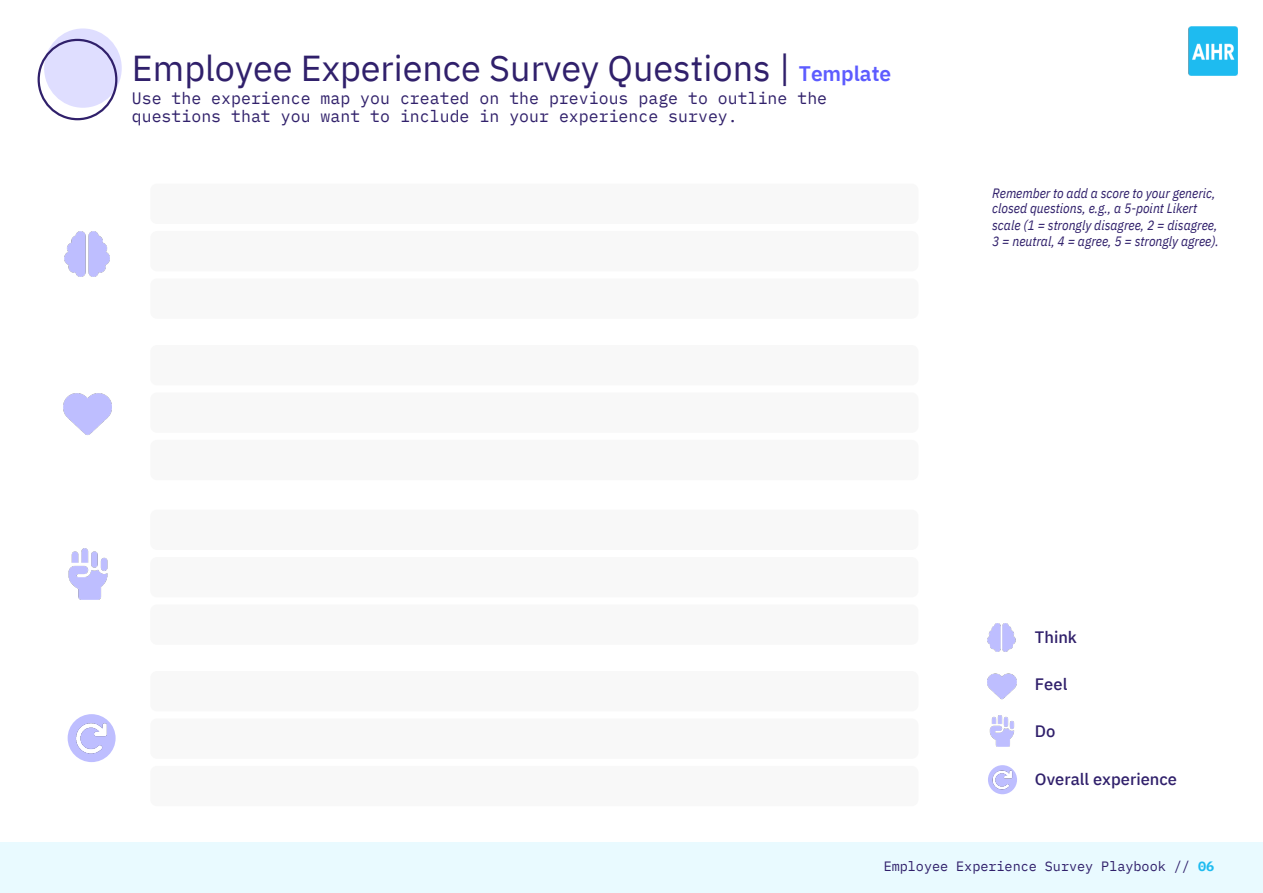
<style>
.page{position:relative;width:1263px;height:893px;background:#fff}
.page>*{position:absolute;margin:0;border:0;box-sizing:border-box;transform-origin:0 0}
.t1{font:36px "IBM Plex Sans";color:#30206b}
.t2{font:16.5px/18px "IBM Plex Mono";color:#31216b}
.t3{font:500 16.5px "IBM Plex Sans";color:#30206b}
.t4{font:italic 13.5px/15.1px "IBM Plex Sans Cond";color:#30206b}
.t5{font:13.5px "IBM Plex Mono";letter-spacing:-.005em;color:#30206b}
.s1{font-weight:600;font-size:21px;color:#5d5cff}
.s2{font-weight:700;color:#1ebbf0}
</style>
<div class="page">
<img style="left:1188px;top:26px;width:50px;height:50px">
<div style="left:0;top:842px;width:1263px;height:51px;background:#e9faff"></div>
<div style="left:44px;top:28px;width:78px;height:80px;background:#dfdeff;border-radius:50%"></div>
<div style="left:38px;top:39px;width:79px;height:81px;border:2px solid #30206b;border-radius:50%"></div>
<div style="left:150px;top:184px;width:768px;height:40px;background:#f2f2f2;border-radius:7px"></div>
<div style="left:150px;top:231px;width:768px;height:40px;background:#f2f2f2;border-radius:7px"></div>
<div style="left:150px;top:278px;width:768px;height:41px;background:#f2f2f2;border-radius:7px"></div>
<img style="left:989px;top:716px;width:26px;height:31px">
<img style="left:987px;top:673px;width:29px;height:27px">
<img style="left:988px;top:624px;width:28px;height:27px">
<div style="left:988px;top:765px;width:29px;height:29px;background:#bebeff;border-radius:50%"></div>
<img style="left:992px;top:770px;width:20px;height:20px">
<img style="left:68px;top:548px;width:40px;height:52px">
<img style="left:63px;top:393px;width:48px;height:42px">
<img style="left:65px;top:232px;width:45px;height:45px">
<div style="left:68px;top:714px;width:48px;height:48px;background:#bebeff;border-radius:50%"></div>
<img style="left:76px;top:723px;width:31px;height:31px">
<div style="left:150px;top:345px;width:768px;height:40px;background:#f2f2f2;border-radius:7px"></div>
<div style="left:150px;top:392px;width:768px;height:41px;background:#f2f2f2;border-radius:7px"></div>
<div style="left:150px;top:440px;width:768px;height:40px;background:#f2f2f2;border-radius:7px"></div>
<div style="left:150px;top:510px;width:768px;height:40px;background:#f2f2f2;border-radius:7px"></div>
<div style="left:150px;top:557px;width:768px;height:40px;background:#f2f2f2;border-radius:7px"></div>
<div style="left:150px;top:604px;width:768px;height:41px;background:#f2f2f2;border-radius:7px"></div>
<div style="left:150px;top:671px;width:768px;height:40px;background:#f2f2f2;border-radius:7px"></div>
<div style="left:150px;top:718px;width:768px;height:41px;background:#f2f2f2;border-radius:7px"></div>
<div style="left:150px;top:766px;width:768px;height:40px;background:#f2f2f2;border-radius:7px"></div>
<h1 class="t1" style="left:132px;top:41px;width:761px">Employee Experience Survey Questions | <span class="s1">Template</span></h1>
<p class="t2" style="left:132px;top:88px;width:697px">Use the experience map you created on the previous page to outline the questions that you want to include in your experience survey.</p>
<p class="t4" style="left:992px;top:185px;width:225px">Remember to add a score to your generic, closed questions, e.g., a 5-point Likert</p>
<p class="t4" style="left:992px;top:216px;width:228px;line-height:16.5px">scale (1 = strongly disagree, 2 = disagree,<br>3 = neutral, 4 = agree, 5 = strongly agree).</p>
<p class="t3" style="left:1035px;top:624px;width:44px">Think</p>
<p class="t3" style="left:1035px;top:671px;width:34px">Feel</p>
<p class="t3" style="left:1035px;top:718px;width:22px">Do</p>
<p class="t3" style="left:1035px;top:766px;width:144px">Overall experience</p>
<p class="t5" style="left:884px;top:856px;width:332px">Employee Experience Survey Playbook // <span class="s2">06</span></p>
</div>
